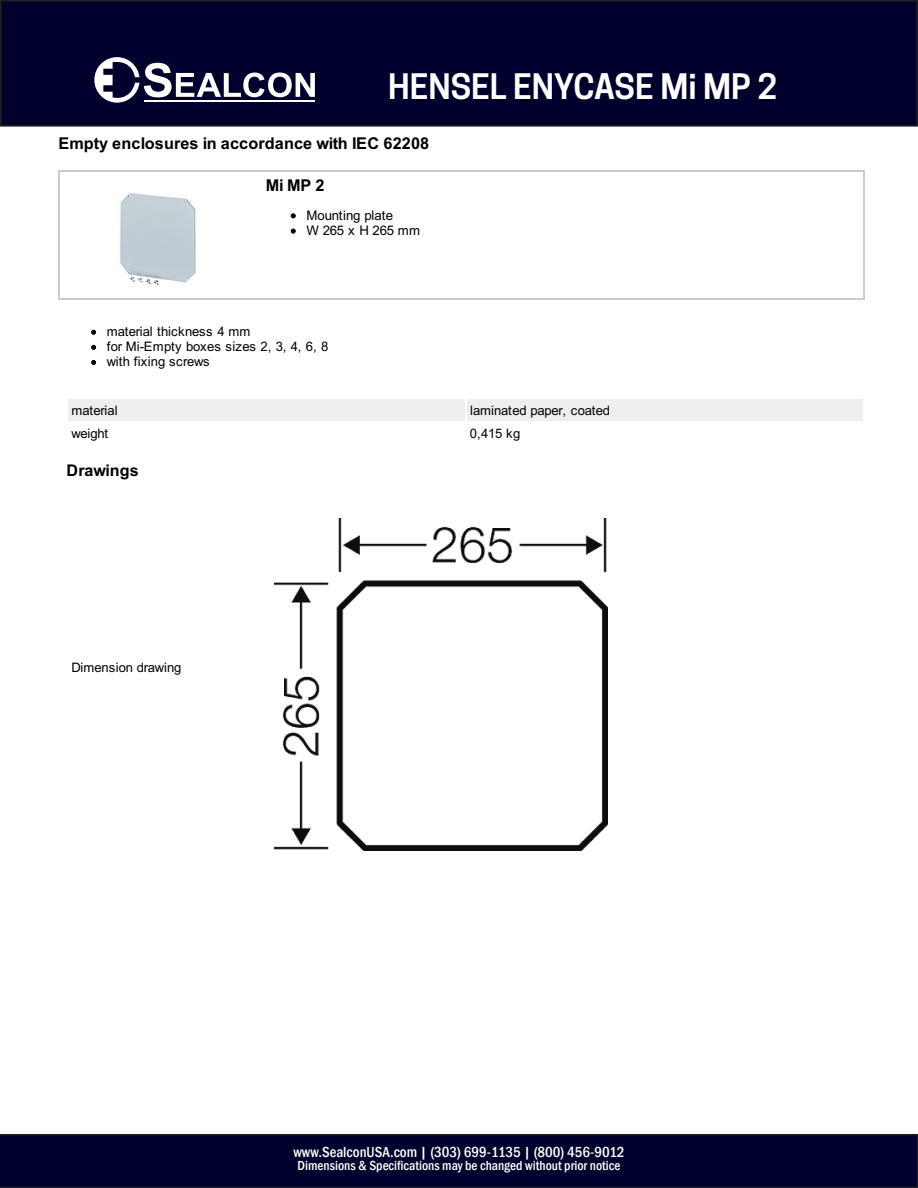
<style>
.page{position:relative;width:918px;height:1188px;background:#fff}
.page>*{position:absolute;margin:0;border:0;box-sizing:border-box;transform-origin:0 0}
.t1{font:italic 600 33px "Cooper Hewitt";color:#fff}
.t2{font:700 16.2px "Arial";letter-spacing:.005em;color:#000}
.t3{font:700 16.05px "Arial";letter-spacing:.005em;color:#000}
.t4{font:500 condensed 15px "Franklin Gothic";color:#fff}
.t5{font:500 condensed 13.5px "Franklin Gothic";color:#fff}
.t6{font:13.2px/15.3px "Arial";letter-spacing:-.02em;color:#000}
.t7{font:13.05px/15.1px "Arial";letter-spacing:.01em;color:#000}
.t8{font:13.05px "Arial";letter-spacing:-.02em;color:#000}
.s1{color:#00002c}
</style>
<div class="page">
<div style="left:68px;top:400px;width:397px;height:21px;background:#eee"></div>
<div style="left:467px;top:400px;width:396px;height:21px;background:#eee"></div>
<svg style="left:91px;top:330px;width:5px;height:5px"></svg>
<svg style="left:91px;top:345px;width:5px;height:5px"></svg>
<svg style="left:91px;top:360px;width:5px;height:5px"></svg>
<img style="left:275px;top:519px;width:332px;height:332px">
<hr style="left:58px;top:170px;width:807px;height:1px;background:#ccc">
<hr style="left:58px;top:298px;width:807px;height:1px;background:#ccc">
<hr style="left:58px;top:170px;width:1px;height:129px;background:#ccc">
<hr style="left:864px;top:170px;width:1px;height:129px;background:#ccc">
<img style="left:119px;top:192px;width:77px;height:93px">
<svg style="left:291px;top:213px;width:5px;height:5px"></svg>
<svg style="left:291px;top:229px;width:5px;height:5px"></svg>
<svg style="left:0;top:1134px;width:918px;height:54px;background:#01012b"></svg>
<div style="left:1px;top:1px;width:916px;height:125px;background:#00002c"></div>
<div style="left:0;top:0;width:918px;height:127px;border:2px solid #231f20"></div>
<svg style="left:94px;top:57px;width:221px;height:46px"></svg>
<p class="t1" style="left:388px;top:67px;width:391px">HENSEL ENYCASE Mi MP 2</p>
<p class="t2" style="left:58px;top:137px;width:372px">Empty enclosures in accordance with IEC 62208</p>
<p class="t2" style="left:266px;top:180px;width:60px">Mi MP 2</p>
<p class="t6" style="left:306px;top:209px;width:115px">Mounting plate<br>W 265 x H 265 mm</p>
<p class="t7" style="left:107px;top:325px;width:223px">material thickness 4 mm<br>for Mi-Empty boxes sizes 2, 3, 4, 6, 8 with fixing screws</p>
<p class="t8" style="left:71px;top:405px;width:48px">material</p>
<p class="t8" style="left:470px;top:405px;width:142px">laminated paper, coated</p>
<p class="t8" style="left:71px;top:428px;width:38px">weight</p>
<p class="t8" style="left:470px;top:428px;width:52px">0,415 kg</p>
<p class="t3" style="left:66px;top:465px;width:74px">Drawings</p>
<p class="t8" style="left:71px;top:662px;width:111px">Dimension drawing</p>
<p class="t4" style="left:294px;top:1142px;width:333px">www.SealconUSA.com | <span class="s1">(303) 699-1135</span> | (800) 456-9012</p>
<p class="t5" style="left:298px;top:1157px;width:324px">Dimensions &amp; Specifications may be changed without prior notice</p>
</div>
